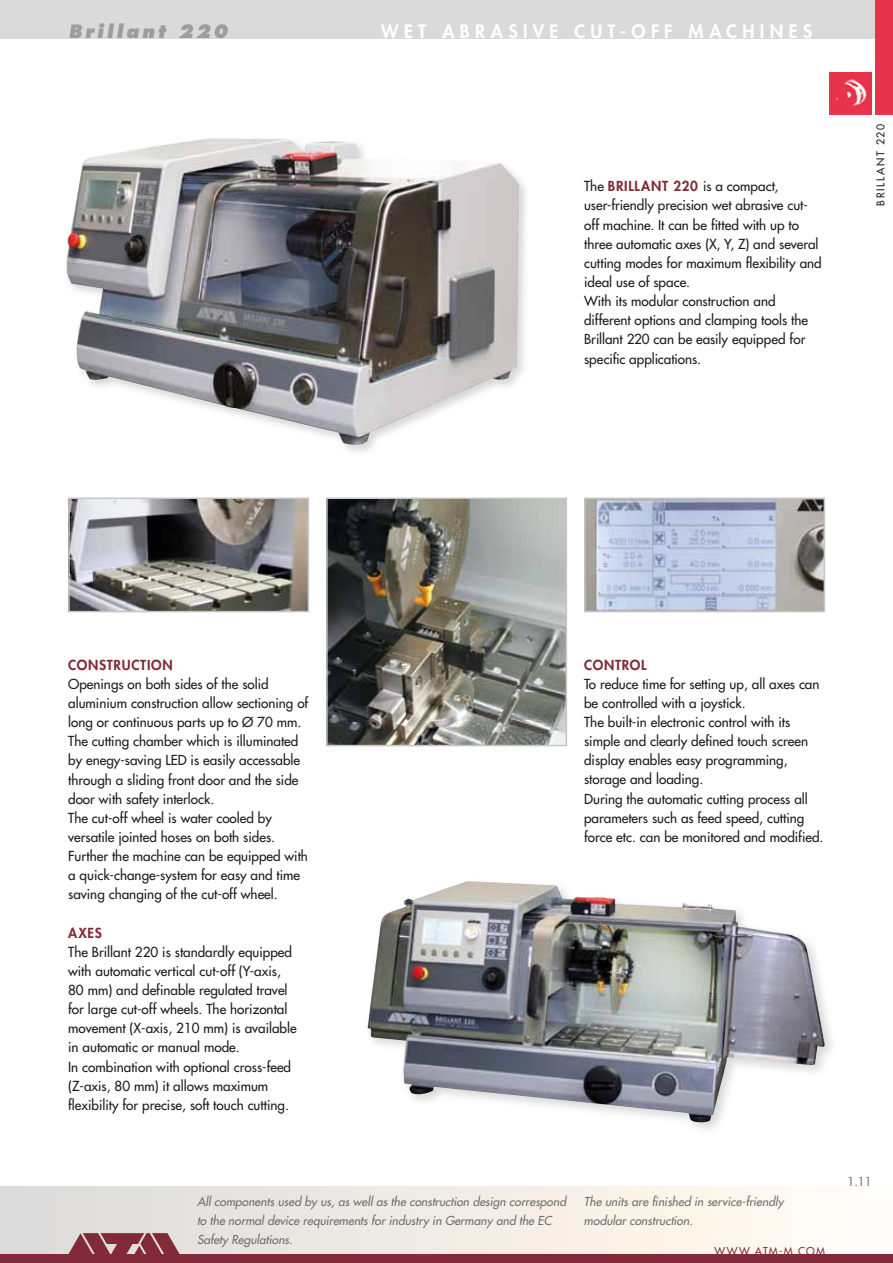
<style>
.page{position:relative;width:893px;height:1263px;background:#fff}
.page>*{position:absolute;margin:0;border:0;box-sizing:border-box;transform-origin:0 0}
.t1{font:800 18px "Futura Std";letter-spacing:.295em;color:#fff}
.t2{font:italic 800 18px "Futura Std";letter-spacing:.165em;color:#9d9d9c}
.t3{font:500 13.5px/19.2px "Futura Std";color:#1d1d1b}
.t4{font:800 13.5px "Futura Std";letter-spacing:.055em;color:#822a3a}
.t5{font:italic 500 12px/19.2px "Futura Std";color:#706f6f}
.t6{font:500 12px "Futura Std";color:#706f6f}
.t7{font:500 10.5px "Futura Std";letter-spacing:.115em;color:#822a3a}
.t8{font:500 10.5px "Futura Std";letter-spacing:.15em;color:#1d1d1b}
.s1{font-weight:800;color:#822a3a}
</style>
<div class="page">
<div style="left:0;top:0;width:893px;height:38px;background:#dadada"></div>
<div style="left:0;top:1186px;width:893px;height:77px;background:linear-gradient(to right,#dcdbd9,#fffdf4)"></div>
<img style="left:829px;top:72px;width:43px;height:43px">
<div style="left:876px;top:0;width:17px;height:115px;background:#e7344c"></div>
<div style="left:0;top:1254px;width:893px;height:9px;background:#822a3a"></div>
<svg style="left:68px;top:1233px;width:112px;height:21px;background:#9a5863"></svg>
<svg style="left:584px;top:497px;width:241px;height:115px;background:#b3bacb"></svg>
<svg style="left:68px;top:497px;width:241px;height:115px;background:#8d8a8a"></svg>
<img style="left:66px;top:138px;width:453px;height:307px">
<svg style="left:326px;top:497px;width:241px;height:249px;background:#757670"></svg>
<img style="left:367px;top:881px;width:458px;height:242px">
<h1 class="t2" style="left:68px;top:20px;width:161px">Brillant 220</h1>
<h1 class="t1" style="left:381px;top:20px;width:432px">WET ABRASIVE CUT-OFF MACHINES</h1>
<p class="t3" style="left:584px;top:177px;width:239px">The <span class="s1">BRILLANT 220</span> is a compact, user-friendly precision wet abrasive cut&shy;off machine. It can be fitted with up to three automatic axes (X, Y, Z) and several cutting modes for maximum flexibility and ideal use of space.<br>With its modular construction and different options and clamping tools the Brillant 220 can be easily equipped for specific applications.</p>
<p class="t8" style="left:874px;top:206px;width:83px;rotate:-90deg">BRILLANT 220</p>
<p class="t4" style="left:68px;top:656px;width:106px">CONSTRUCTION</p>
<p class="t3" style="left:68px;top:674px;width:242px">Openings on both sides of the solid aluminium construction allow sectioning of long or continuous parts up to Ø 70 mm.<br>The cutting chamber which is illuminated by enegy-saving LED is easily accessable through a sliding front door and the side door with safety interlock.<br>The cut-off wheel is water cooled by versatile jointed hoses on both sides.<br>Further the machine can be equipped with a quick-change-system for easy and time saving changing of the cut-off wheel.</p>
<p class="t4" style="left:68px;top:924px;width:35px">AXES</p>
<p class="t3" style="left:68px;top:942px;width:230px">The Brillant 220 is standardly equipped with automatic vertical cut-off (Y-axis, 80 mm) and definable regulated travel for large cut-off wheels. The horizontal movement (X-axis, 210 mm) is available in automatic or manual mode.<br>In combination with optional cross-feed (Z-axis, 80 mm) it allows maximum flexibility for precise, soft touch cutting.</p>
<p class="t4" style="left:584px;top:656px;width:64px">CONTROL</p>
<p class="t3" style="left:584px;top:674px;width:241px">To reduce time for setting up, all axes can be controlled with a joystick.<br>The built-in electronic control with its simple and clearly defined touch screen display enables easy programming, storage and loading.<br>During the automatic cutting process all parameters such as feed speed, cutting force etc. can be monitored and modified.</p>
<p class="t5" style="left:197px;top:1192px;width:371px">All components used by us, as well as the construction design correspond to the normal device requirements for industry in Germany and the EC<br>Safety Regulations.</p>
<p class="t5" style="left:584px;top:1192px;width:201px">The units are finished in service-friendly modular construction.</p>
<p class="t7" style="left:714px;top:1244px;width:112px">WWW.ATM-M.COM</p>
<p class="t6" style="left:847px;top:1174px;width:26px">1.11</p>
</div>
